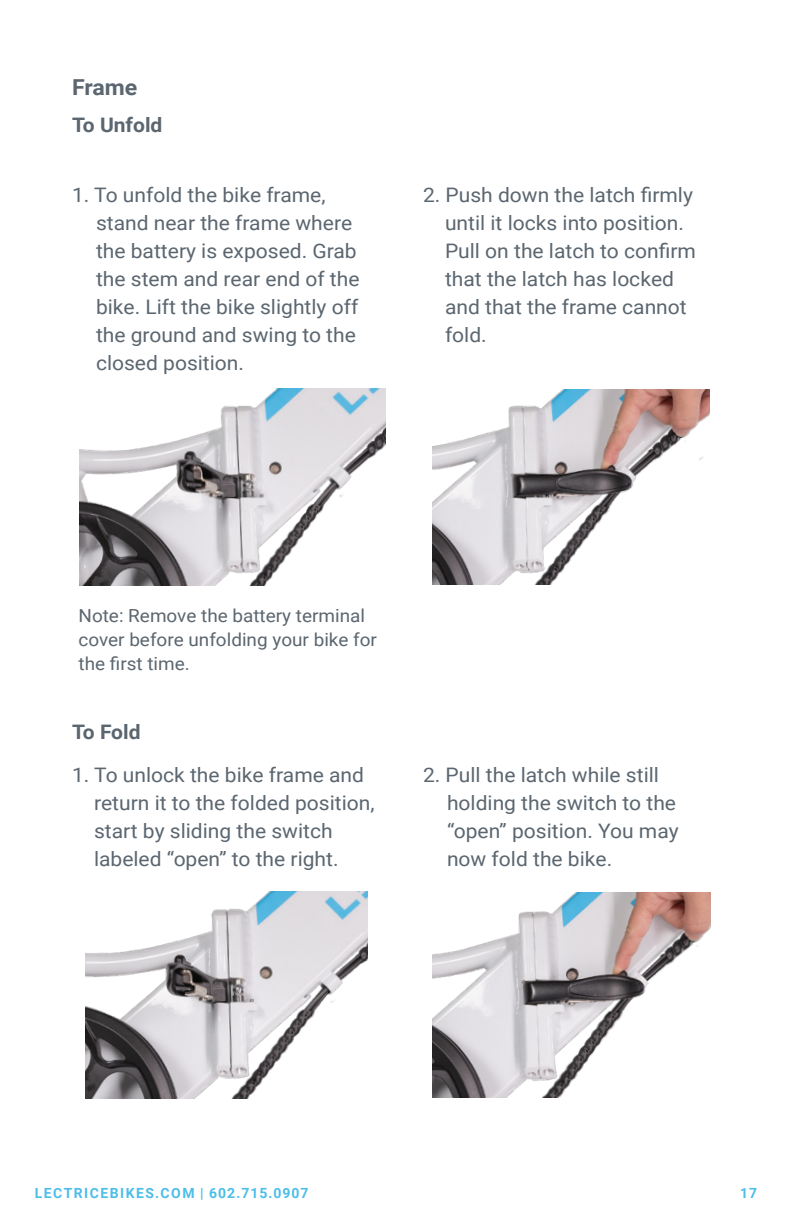
<style>
.page{position:relative;width:792px;height:1224px;background:#fff}
.page>*{position:absolute;margin:0;border:0;box-sizing:border-box;transform-origin:0 0}
.body{font:700 22px "Roboto";letter-spacing:-.005em;color:#5b6670;scale:1.05 1}
.numbers{font:20px/28px "Roboto";color:#5b6670;scale:1.05 1}
.body-2{font:700 20px "Roboto";color:#5b6670;scale:1.05 1}
.numbers-2{font:18px/24px "Roboto";color:#5b6670;scale:1.05 1}
.t1{font:700 14px "Roboto";letter-spacing:.105em;color:#4dbde9}
</style>
<div class="page">
<img style="left:80px;top:388px;width:306px;height:198px">
<img style="left:86px;top:892px;width:282px;height:206px">
<img style="left:432px;top:389px;width:278px;height:196px">
<img style="left:432px;top:892px;width:279px;height:206px">
<p class="body" style="left:72px;top:72px;width:64px">Frame</p>
<p class="body-2" style="left:72px;top:111px;width:88px">To Unfold</p>
<p class="numbers" style="left:96px;top:181px;width:252px;text-indent:-24px">1. To unfold the bike frame, stand near the frame where the battery is exposed. Grab the stem and rear end of the bike. Lift the bike slightly off the ground and swing to the closed position.</p>
<p class="numbers" style="left:445px;top:181px;width:240px;text-indent:-22px">2. Push down the latch firmly until it locks into position.<br>Pull on the latch to confirm that the latch has locked and that the frame cannot fold.</p>
<p class="numbers-2" style="left:78px;top:603px;width:286px">Note: Remove the battery terminal cover before unfolding your bike for the first time.</p>
<p class="body-2" style="left:72px;top:718px;width:67px">To Fold</p>
<p class="numbers" style="left:94px;top:761px;width:269px;text-indent:-22px">1. To unlock the bike frame and return it to the folded position, start by sliding the switch labeled “open” to the right.</p>
<p class="numbers" style="left:447px;top:761px;width:222px;text-indent:-24px">2. Pull the latch while still holding the switch to the “open” position. You may now fold the bike.</p>
<p class="t1" style="left:35px;top:1183px;width:275px">LECTRICEBIKES.COM | 602.715.0907</p>
<p class="t1" style="left:740px;top:1183px;width:19px">17</p>
</div>
